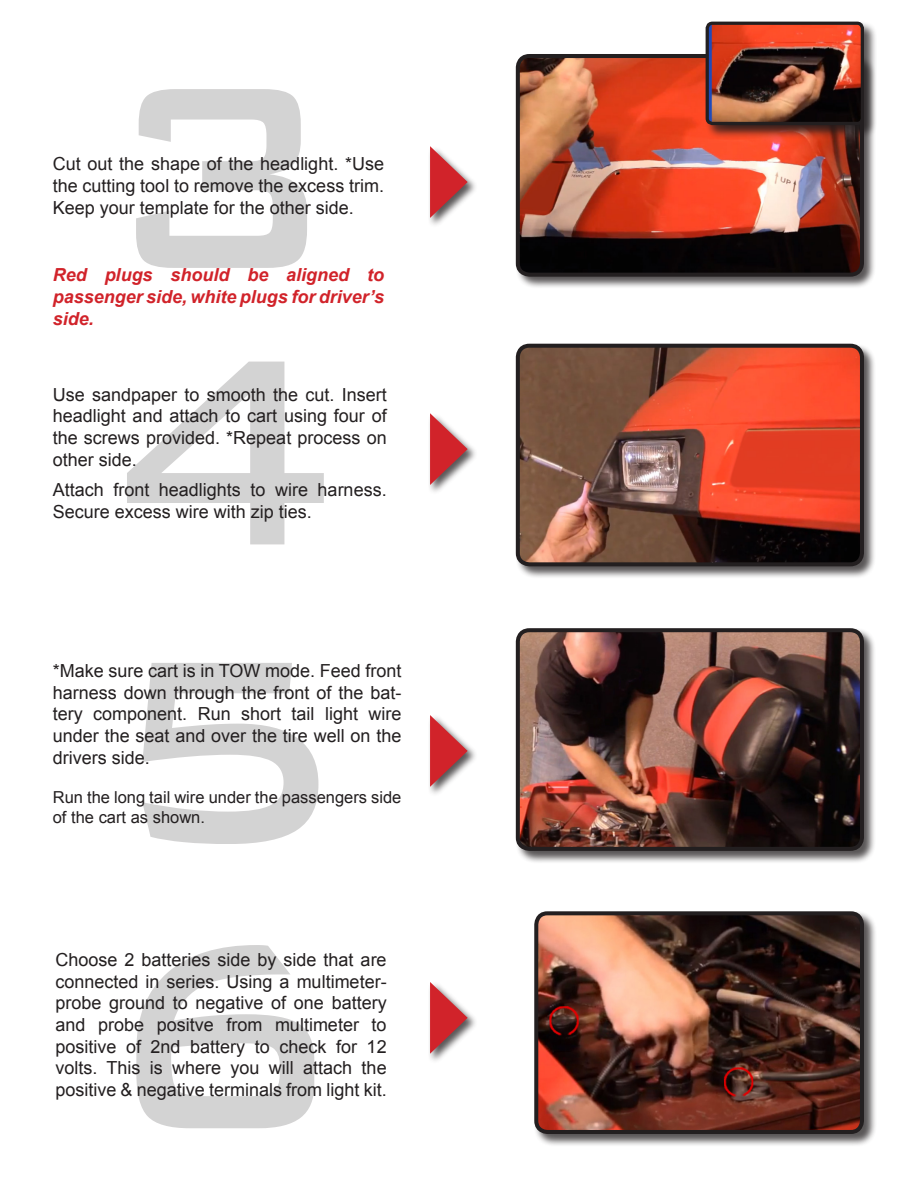
<style>
.page{position:relative;width:918px;height:1188px;background:#fff}
.page>*{position:absolute;margin:0;border:0;box-sizing:border-box;transform-origin:0 0}
.t1{font:500 346.5px/274.5px "Bank Gothic BT";color:#231f20;scale:.91 1}
.t2{font:18px/21.6px "Arial";color:#231f20;text-align:justify}
.t3{font:italic 700 18px/21.6px "Arial";color:#d1232a;text-align:justify}
.t4{font:16.5px/19.8px "Arial";color:#231f20}
</style>
<div class="page">
<div style="left:515px;top:54px;width:362px;height:235px;background:#231f20;opacity:.75"></div>
<img style="left:518px;top:56px;width:344px;height:219px">
<div style="left:516px;top:54px;width:348px;height:223px;border:4px solid #231f20;border-radius:12px"></div>
<div style="left:515px;top:343px;width:362px;height:236px;background:#231f20;opacity:.75"></div>
<img style="left:518px;top:346px;width:344px;height:218px">
<div style="left:516px;top:344px;width:348px;height:222px;border:4px solid #231f20;border-radius:12px"></div>
<div style="left:515px;top:628px;width:362px;height:235px;background:#231f20;opacity:.75"></div>
<img style="left:518px;top:630px;width:344px;height:219px">
<div style="left:516px;top:628px;width:348px;height:223px;border:4px solid #231f20;border-radius:12px"></div>
<div style="left:705px;top:21px;width:172px;height:118px;background:#231f20;opacity:.75"></div>
<img style="left:707px;top:23px;width:153px;height:98px">
<div style="left:706px;top:22px;width:158px;height:103px;border:3px solid #231f20;border-radius:5px"></div>
<div style="left:428px;top:145px;width:50px;height:83px;background:#231f20;opacity:.75"></div>
<svg style="left:430px;top:146px;width:38px;height:72px"></svg>
<div style="left:428px;top:412px;width:50px;height:83px;background:#231f20;opacity:.75"></div>
<svg style="left:430px;top:413px;width:38px;height:72px"></svg>
<div style="left:428px;top:981px;width:50px;height:83px;background:#231f20;opacity:.75"></div>
<svg style="left:430px;top:982px;width:38px;height:72px"></svg>
<div style="left:428px;top:714px;width:50px;height:83px;background:#231f20;opacity:.75"></div>
<svg style="left:430px;top:715px;width:38px;height:72px"></svg>
<div style="left:534px;top:911px;width:343px;height:235px;background:#231f20;opacity:.75"></div>
<img style="left:536px;top:913px;width:326px;height:219px">
<div style="left:534px;top:911px;width:330px;height:223px;border:4px solid #231f20;border-radius:11px"></div>
<h1 class="t1" style="left:101px;top:31px;width:269px">3<br>4</h1>
<p class="t2" style="left:53px;top:153px;width:333px">Cut out the shape of the headlight. *Use the cutting tool to remove the excess trim.<br>Keep your template for the other side.</p>
<p class="t3" style="left:53px;top:265px;width:333px">Red plugs should be aligned to passenger side, white plugs for driver’s side.</p>
<p class="t2" style="left:53px;top:384px;width:335px">Use sandpaper to smooth the cut. Insert headlight and attach to cart using four of the screws provided. *Repeat process on other side.</p>
<p class="t2" style="left:53px;top:479px;width:335px">Attach front headlights to wire harness.<br>Secure excess wire with zip ties.</p>
<h1 class="t1" style="left:101px;top:605px;width:269px">5</h1>
<p class="t2" style="left:53px;top:660px;width:350px">*Make sure cart is in TOW mode. Feed front harness down through the front of the bat&shy;tery component. Run short tail light wire under the seat and over the tire well on the drivers side.</p>
<p class="t4" style="left:53px;top:788px;width:350px">Run the long tail wire under the passengers side of the cart as shown.</p>
<h1 class="t1" style="left:101px;top:891px;width:269px">6</h1>
<p class="t2" style="left:55px;top:949px;width:333px">Choose 2 batteries side by side that are connected in series. Using a multimeter&shy;probe ground to negative of one battery and probe positve from multimeter to positive of 2nd battery to check for 12 volts. This is where you will attach the positive &amp; negative terminals from light kit.</p>
</div>
